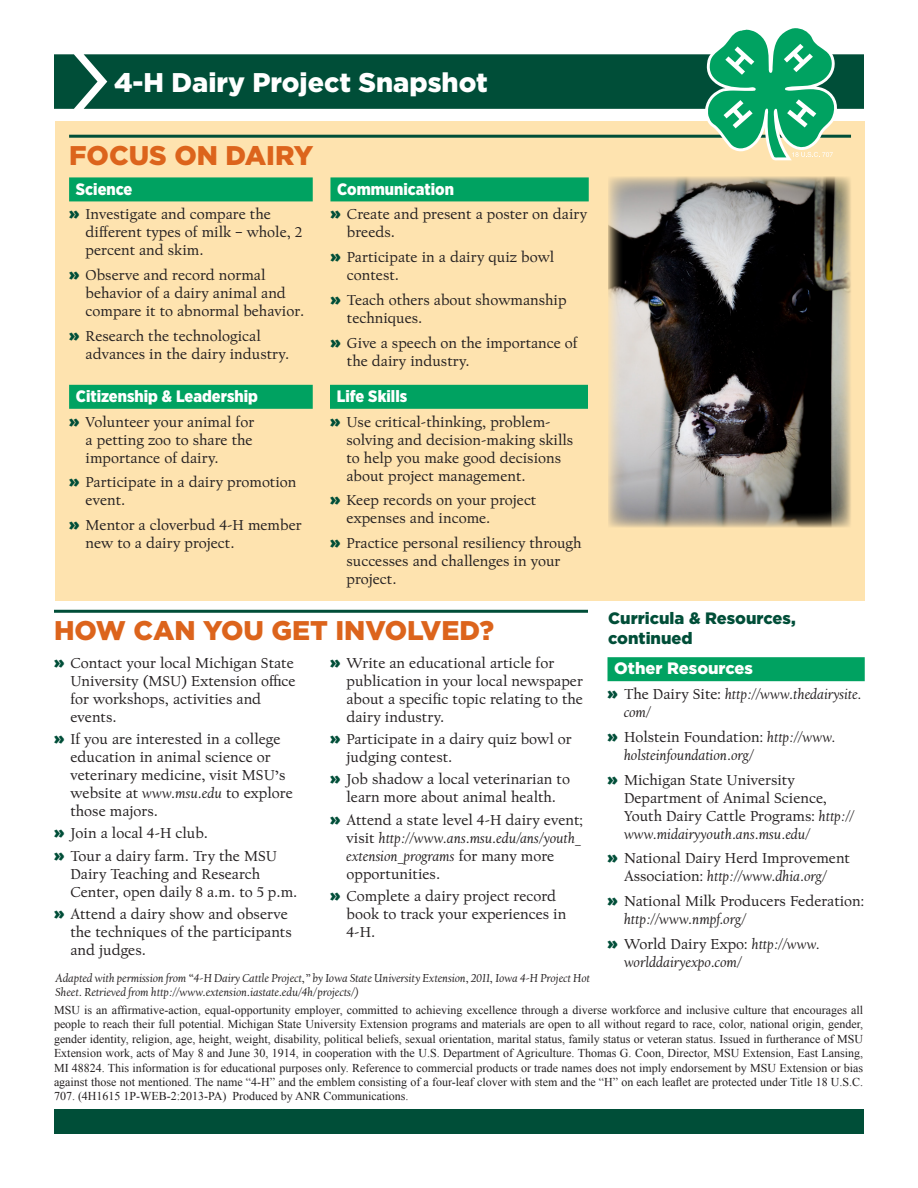
<style>
.page{position:relative;width:918px;height:1188px;background:#fff}
.page>*{position:absolute;margin:0;border:0;box-sizing:border-box;transform-origin:0 0}
.Subhead1{font:900 27px "Gotham";color:#dc641c}
.Subhead1-2{font:900 27px "Gotham";color:#fff}
.Subhead2{font:900 16.5px "Gotham Narrow";color:#fff}
.Photo_Caption{font:900 16.5px/19.8px "Gotham";color:#004e38}
.Subhead2-2{font:900 16.5px "Gotham";color:#fff}
.t1{font:15px/18px "Californian FB Text";color:#231f20}
.t2{font:italic 15px/18px "Californian FB Text";color:#231f20}
.Indicia{font:12px/14.4px "Times New Roman";color:#231f20;text-align:justify}
.Indicia-2{font:italic 12px/14.4px "Californian FB Text";color:#231f20}
.s1{font-family:"Gotham";font-weight:900;font-size:16.5px;color:#004e38}
.s2{font-style:italic}
.s3{font-family:"Gotham";font-weight:900;font-style:normal;font-size:16.5px;color:#004e38}
.s4{font-style:normal}
</style>
<div class="page">
<div style="left:56px;top:122px;width:809px;height:479px;background:#fee3af"></div>
<hr style="left:69px;top:135px;width:782px;height:3px;background:#004e38">
<div style="left:54px;top:54px;width:810px;height:55px;background:#004e38"></div>
<hr style="left:114px;top:62px;width:547px;height:3px;background:#004e38">
<hr style="left:54px;top:610px;width:534px;height:3px;background:#004e38">
<div style="left:54px;top:1109px;width:809px;height:24px;background:#004e38"></div>
<div style="left:69px;top:177px;width:244px;height:24px;background:#00a261"></div>
<div style="left:69px;top:385px;width:244px;height:24px;background:#00a261"></div>
<svg style="left:705px;top:28px;width:132px;height:132px"></svg>
<div style="left:330px;top:177px;width:259px;height:24px;background:#00a261"></div>
<div style="left:330px;top:385px;width:258px;height:24px;background:#00a261"></div>
<img style="left:608px;top:177px;width:243px;height:350px">
<div style="left:608px;top:657px;width:257px;height:24px;background:#00a261"></div>
<p class="Subhead1-2" style="left:114px;top:64px;width:375px">4-H Dairy Project Snapshot</p>
<p class="Subhead1" style="left:69px;top:137px;width:246px">FOCUS ON DAIRY</p>
<p class="Subhead2" style="left:76px;top:178px;width:58px">Science</p>
<p class="t1" style="left:86px;top:206px;width:218px;text-indent:-16px"><span class="s1">»</span> Investigate and compare the different types of milk – whole, 2 percent and skim.</p>
<p class="t1" style="left:86px;top:267px;width:220px;text-indent:-16px"><span class="s1">»</span> Observe and record normal behavior of a dairy animal and compare it to abnormal behavior.</p>
<p class="t1" style="left:86px;top:327px;width:205px;text-indent:-16px"><span class="s1">»</span> Research the technological advances in the dairy industry.</p>
<p class="Subhead2" style="left:76px;top:385px;width:184px">Citizenship &amp; Leadership</p>
<p class="t1" style="left:86px;top:413px;width:170px;text-align:justify;text-indent:-16px"><span class="s1">»</span> Volunteer your animal for a petting zoo to share the importance of dairy.</p>
<p class="t1" style="left:86px;top:474px;width:212px;text-indent:-16px"><span class="s1">»</span> Participate in a dairy promotion event.</p>
<p class="t1" style="left:86px;top:517px;width:217px;text-indent:-16px"><span class="s1">»</span> Mentor a cloverbud 4-H member new to a dairy project.</p>
<p class="Subhead2" style="left:337px;top:178px;width:118px">Communication</p>
<p class="t1" style="left:347px;top:206px;width:242px;text-indent:-16px"><span class="s1">»</span> Create and present a poster on dairy breeds.</p>
<p class="t1" style="left:347px;top:249px;width:209px;text-indent:-16px"><span class="s1">»</span> Participate in a dairy quiz bowl contest.</p>
<p class="t1" style="left:347px;top:291px;width:221px;text-indent:-16px"><span class="s1">»</span> Teach others about showmanship techniques.</p>
<p class="t1" style="left:347px;top:334px;width:232px;text-indent:-16px"><span class="s1">»</span> Give a speech on the importance of the dairy industry.</p>
<p class="Subhead2" style="left:337px;top:385px;width:72px">Life Skills</p>
<p class="t1" style="left:346px;top:413px;width:228px;text-indent:-16px"><span class="s1">»</span> Use critical-thinking, problem&shy;solving and decision-making skills to help you make good decisions about project management.</p>
<p class="t1" style="left:346px;top:492px;width:191px;text-indent:-16px"><span class="s1">»</span> Keep records on your project expenses and income.</p>
<p class="t1" style="left:346px;top:535px;width:237px;text-indent:-16px"><span class="s1">»</span> Practice personal resiliency through successes and challenges in your project.</p>
<p class="Subhead1" style="left:54px;top:612px;width:442px">HOW CAN YOU GET INVOLVED?</p>
<p class="t1" style="left:70px;top:654px;width:227px;text-indent:-16px"><span class="s1">»</span> Contact your local Michigan State<br>University (MSU) Extension office for workshops, activities and events.</p>
<p class="t1" style="left:70px;top:730px;width:224px;text-indent:-16px"><span class="s1">»</span> If you are interested in a college education in animal science or veterinary medicine, visit MSU’s website at <span class="s2">www.msu.edu</span> to explore those majors.</p>
<p class="t1" style="left:54px;top:825px;width:156px"><span class="s1">»</span> Join a local 4-H club.</p>
<p class="t1" style="left:70px;top:847px;width:229px;text-indent:-16px"><span class="s1">»</span> Tour a dairy farm. Try the MSU<br>Dairy Teaching and Research<br>Center, open daily 8 a.m. to 5 p.m.</p>
<p class="t1" style="left:70px;top:905px;width:223px;text-indent:-16px"><span class="s1">»</span> Attend a dairy show and observe the techniques of the participants and judges.</p>
<p class="t1" style="left:346px;top:654px;width:238px;text-indent:-16px"><span class="s1">»</span> Write an educational article for publication in your local newspaper about a specific topic relating to the dairy industry.</p>
<p class="t1" style="left:346px;top:730px;width:227px;text-indent:-16px"><span class="s1">»</span> Participate in a dairy quiz bowl or judging contest.</p>
<p class="t1" style="left:330px;top:771px;width:241px;text-align:center"><span class="s1">»</span> Job shadow a local veterinarian to learn more about animal health.</p>
<p class="t1" style="left:346px;top:811px;width:238px;text-indent:-16px"><span class="s1">»</span> Attend a state level 4-H dairy event; visit <span class="s2">http://www.ans.msu.edu/ans/youth_ extension_programs</span> for many more opportunities.</p>
<p class="t1" style="left:346px;top:887px;width:221px;text-indent:-16px"><span class="s1">»</span> Complete a dairy project record book to track your experiences in<br>4-H.</p>
<p class="Indicia-2" style="left:56px;top:971px;width:536px">Adapted with permission from “4-H Dairy Cattle Project,” by Iowa State University Extension, 2011, Iowa 4-H Project Hot<br>Sheet. Retrieved from http://www.extension.iastate.edu/4h/projects/)</p>
<p class="Photo_Caption" style="left:608px;top:608px;width:189px">Curricula &amp; Resources, continued</p>
<p class="Subhead2-2" style="left:614px;top:657px;width:140px">Other Resources</p>
<p class="t2" style="left:624px;top:685px;width:239px;text-indent:-16px"><span class="s3">»</span> <span class="s4">The Dairy Site:</span> http://www.thedairysite. com/</p>
<p class="t2" style="left:624px;top:728px;width:213px;text-indent:-16px"><span class="s3">»</span> <span class="s4">Holstein Foundation:</span> http://www. holsteinfoundation.org/</p>
<p class="t1" style="left:624px;top:771px;width:232px;text-indent:-16px"><span class="s1">»</span> Michigan State University<br>Department of Animal Science,<br>Youth Dairy Cattle Programs: <span class="s2">http:// www.midairyyouth.ans.msu.edu/</span></p>
<p class="t1" style="left:608px;top:850px;width:244px;text-align:center"><span class="s1">»</span> National Dairy Herd Improvement<br>Association: <span class="s2">http://www.dhia.org/</span></p>
<p class="t1" style="left:624px;top:893px;width:242px;text-indent:-16px"><span class="s1">»</span> National Milk Producers Federation: <span class="s2">http://www.nmpf.org/</span></p>
<p class="t2" style="left:624px;top:935px;width:198px;text-indent:-16px"><span class="s3">»</span> <span class="s4">World Dairy Expo:</span> http://www. worlddairyexpo.com/</p>
<p class="Indicia" style="left:54px;top:1003px;width:811px">MSU is an affirmative-action, equal-opportunity employer, committed to achieving excellence through a diverse workforce and inclusive culture that encourages all people to reach their full potential. Michigan State University Extension programs and materials are open to all without regard to race, color, national origin, gender, gender identity, religion, age, height, weight, disability, political beliefs, sexual orientation, marital status, family status or veteran status. Issued in furtherance of MSU Extension work, acts of May 8 and June 30, 1914, in cooperation with the U.S. Department of Agriculture. Thomas G. Coon, Director, MSU Extension, East Lansing, MI 48824. This information is for educational purposes only. Reference to commercial products or trade names does not imply endorsement by MSU Extension or bias against those not mentioned. The name “4-H” and the emblem consisting of a four-leaf clover with stem and the “H” on each leaflet are protected under Title 18 U.S.C.<br>707. (4H1615 1P-WEB-2:2013-PA) Produced by ANR Communications.</p>
</div>
